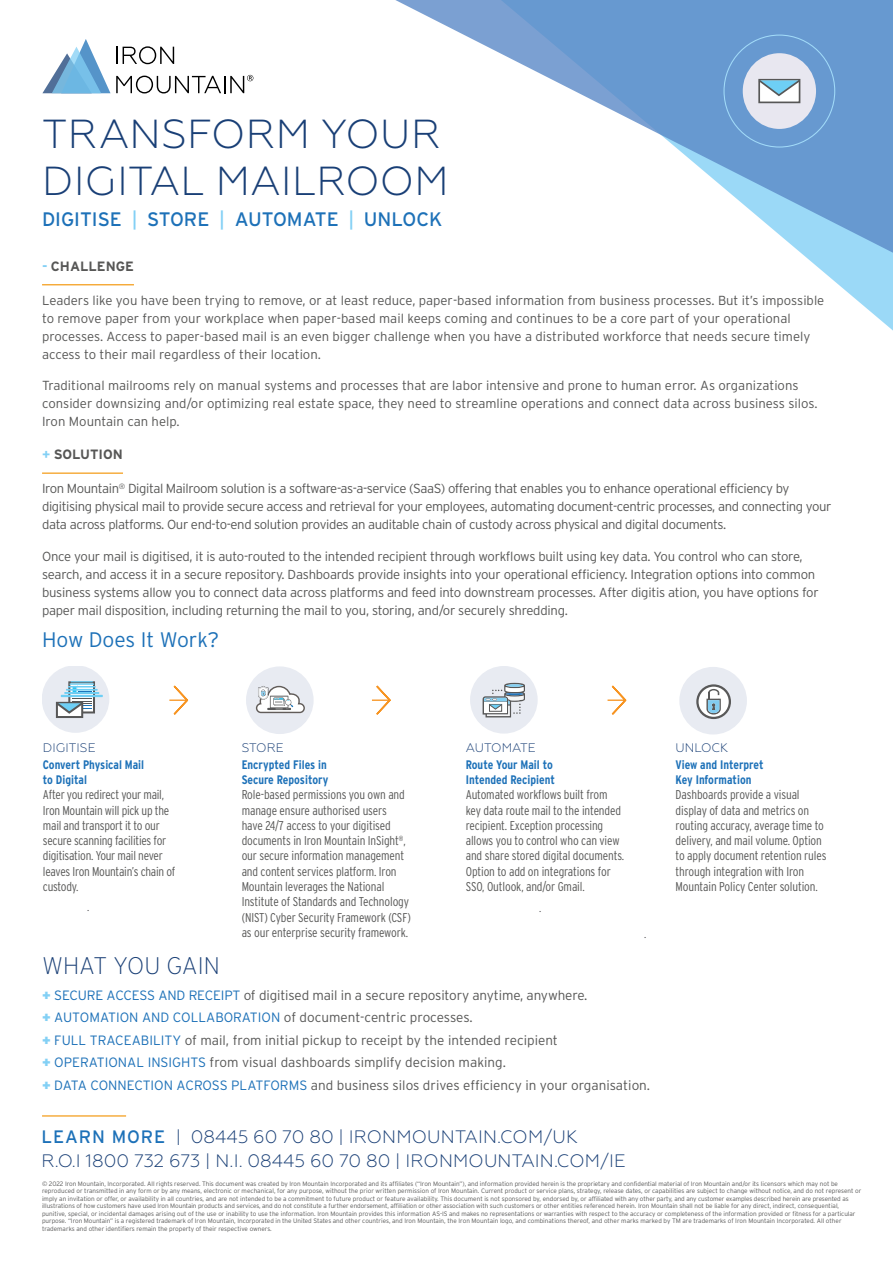
<style>
.page{position:relative;width:893px;height:1263px;background:#fff}
.page>*{position:absolute;margin:0;border:0;box-sizing:border-box;transform-origin:0 0}
.Title_Text{font:300 40.5px/46.5px "Geometria";letter-spacing:.01em;color:#193f76}
.Special_Header{font:200 24px "Interstate";color:#193f76}
.Body_Subheader{font:300 21px "Interstate";color:#1d71b8}
.Headline_Text{font:19.5px "Interstate";color:#1d71b8}
.Contact_Info{font:300 18px "Geometria";color:#193f76}
.Body_Copy{font:300 13.5px "Interstate";color:#575756}
.BodyHead{font:700 13.5px "Interstate";color:#575756}
.Body_Copy-2{font:300 13.2px/18px "Interstate";letter-spacing:-.02em;color:#575756}
.Body_Copy-3{font:300 13.2px/18px "Interstate";color:#575756}
.Icon_Text{font:300 condensed 12.75px/15.3px "Interstate";letter-spacing:-.01em;color:#575756}
.Icon_Headline{font:700 condensed 12.3px/14.9px "Interstate";color:#1d71b8}
.Icon_Headline-2{font:300 12.3px "Geometria";color:#193f76}
.t1{font:300 condensed 12px "Interstate";color:#59595c}
.t2{font:300 6.3px/7.5px "Interstate";letter-spacing:-.005em;color:#575756}
.s1{color:#83d0f5}
.s2{font-weight:900;color:#83d0f5}
.s3{color:#1d71b8}
.s4{font-family:"Interstate";font-weight:400;color:#1d71b8}
</style>
<div class="page">
<hr style="left:42px;top:284px;width:92px;height:1px;background:#f39200">
<hr style="left:42px;top:473px;width:81px;height:1px;background:#f39200">
<svg style="left:808px;top:259px;width:85px;height:72px"></svg>
<svg style="left:395px;top:0;width:498px;height:259px"></svg>
<hr style="left:42px;top:1115px;width:84px;height:1px;background:#f39200">
<svg style="left:42px;top:39px;width:211px;height:54px"></svg>
<svg style="left:372px;top:685px;width:19px;height:30px"></svg>
<svg style="left:169px;top:685px;width:20px;height:30px"></svg>
<svg style="left:607px;top:685px;width:20px;height:30px"></svg>
<div style="left:679px;top:667px;width:68px;height:67px;background:#e8ebf2;border-radius:50%"></div>
<svg style="left:697px;top:685px;width:33px;height:33px"></svg>
<div style="left:696px;top:684px;width:35px;height:35px;border:2px solid #595959;border-radius:50%"></div>
<svg style="left:706px;top:689px;width:15px;height:25px"></svg>
<div style="left:246px;top:666px;width:68px;height:68px;background:#e8ebf2;border-radius:50%"></div>
<svg style="left:255px;top:685px;width:50px;height:29px"></svg>
<div style="left:42px;top:666px;width:67px;height:67px;background:#e8ebf2;border-radius:50%"></div>
<div style="left:56px;top:702px;width:27px;height:16px;border:2px solid #575757"></div>
<svg style="left:55px;top:681px;width:41px;height:34px"></svg>
<hr style="left:66px;top:689px;width:32px;height:2px;background:#6ecff5">
<hr style="left:64px;top:692px;width:35px;height:2px;background:#6ecff5">
<hr style="left:61px;top:695px;width:42px;height:2px;background:#6ecff5">
<div style="left:470px;top:666px;width:68px;height:68px;background:#e8ebf2;border-radius:50%"></div>
<svg style="left:483px;top:683px;width:42px;height:34px"></svg>
<div style="left:743px;top:53px;width:73px;height:76px;background:#e8e7f0;border-radius:50%"></div>
<div style="left:758px;top:79px;width:42px;height:24px;background:#fff;border:2px solid #575757"></div>
<svg style="left:758px;top:78px;width:43px;height:19px"></svg>
<p class="Title_Text" style="left:42px;top:111px;width:408px">TRANSFORM YOUR<br>DIGITAL MAILROOM</p>
<p class="Headline_Text" style="left:42px;top:207px;width:402px">DIGITISE <span class="s1">|</span> STORE <span class="s1">|</span> AUTOMATE <span class="s1">|</span> UNLOCK</p>
<p class="BodyHead" style="left:42px;top:258px;width:93px"><span class="s1">-</span> CHALLENGE</p>
<p class="Body_Copy-3" style="left:42px;top:291px;width:784px">Leaders like you have been trying to remove, or at least reduce, paper-based information from business processes. But it’s impossible to remove paper from your workplace when paper-based mail keeps coming and continues to be a core part of your operational processes. Access to paper-based mail is an even bigger challenge when you have a distributed workforce that needs secure timely access to their mail regardless of their location.</p>
<p class="Body_Copy-3" style="left:42px;top:377px;width:777px">Traditional mailrooms rely on manual systems and processes that are labor intensive and prone to human error. As organizations consider downsizing and/or optimizing real estate space, they need to streamline operations and connect data across business silos.<br>Iron Mountain can help.</p>
<p class="BodyHead" style="left:42px;top:446px;width:82px"><span class="s1">+</span> SOLUTION</p>
<p class="Body_Copy-2" style="left:42px;top:479px;width:791px">Iron Mountain<sup>®</sup> Digital Mailroom solution is a software-as-a-service (SaaS) offering that enables you to enhance operational efficiency by digitising physical mail to provide secure access and retrieval for your employees, automating document-centric processes, and connecting your data across platforms. Our end-to-end solution provides an auditable chain of custody across physical and digital documents.</p>
<p class="Body_Copy-2" style="left:42px;top:547px;width:778px">Once your mail is digitised, it is auto-routed to the intended recipient through workflows built using key data. You control who can store, search, and access it in a secure repository. Dashboards provide insights into your operational efficiency. Integration options into common business systems allow you to connect data across platforms and feed into downstream processes. After digitis ation, you have options for paper mail disposition, including returning the mail to you, storing, and/or securely shredding.</p>
<p class="Body_Subheader" style="left:42px;top:627px;width:179px">How Does It Work?</p>
<p class="Icon_Headline-2" style="left:43px;top:740px;width:54px">DIGITISE</p>
<p class="Icon_Headline" style="left:43px;top:757px;width:103px">Convert Physical Mail to Digital</p>
<p class="Icon_Text" style="left:43px;top:787px;width:134px">After you redirect your mail,<br>Iron Mountain will pick up the mail and transport it to our secure scanning facilities for digitisation. Your mail never leaves Iron Mountain’s chain of custody.</p>
<h3 class="t1" style="left:87px;top:900px;width:4px">.</h3>
<p class="Icon_Headline-2" style="left:242px;top:740px;width:44px">STORE</p>
<p class="Icon_Headline" style="left:242px;top:757px;width:88px">Encrypted Files in<br>Secure Repository</p>
<p class="Icon_Text" style="left:242px;top:787px;width:171px">Role-based permissions you own and manage ensure authorised users have 24/7 access to your digitised documents in Iron Mountain InSight<sup>®</sup>, our secure information management and content services platform. Iron Mountain leverages the National Institute of Standards and Technology (NIST) Cyber Security Framework (CSF) as our enterprise security framework.</p>
<p class="Icon_Headline-2" style="left:466px;top:740px;width:72px">AUTOMATE</p>
<p class="Icon_Headline" style="left:466px;top:757px;width:91px">Route Your Mail to<br>Intended Recipient</p>
<p class="Icon_Text" style="left:466px;top:787px;width:160px">Automated workflows built from key data route mail to the intended recipient. Exception processing allows you to control who can view and share stored digital documents.<br>Option to add on integrations for SSO, Outlook, and/or Gmail.</p>
<h3 class="t1" style="left:539px;top:900px;width:4px">.</h3>
<h3 class="t1" style="left:644px;top:927px;width:4px">.</h3>
<p class="Special_Header" style="left:42px;top:950px;width:179px">WHAT YOU GAIN</p>
<p class="Body_Copy" style="left:42px;top:986px;width:547px"><span class="s2">+</span> <span class="s3">SECURE ACCESS AND RECEIPT</span> of digitised mail in a secure repository anytime, anywhere.</p>
<p class="Body_Copy" style="left:42px;top:1009px;width:432px"><span class="s2">+</span> <span class="s3">AUTOMATION AND COLLABORATION</span> of document-centric processes.</p>
<p class="Body_Copy" style="left:42px;top:1032px;width:517px"><span class="s2">+</span> <span class="s3">FULL TRACEABILITY</span> of mail, from initial pickup to receipt by the intended recipient</p>
<p class="Body_Copy" style="left:42px;top:1054px;width:465px"><span class="s2">+</span> <span class="s3">OPERATIONAL INSIGHTS</span> from visual dashboards simplify decision making.</p>
<p class="Body_Copy" style="left:42px;top:1077px;width:610px"><span class="s2">+</span> <span class="s3">DATA CONNECTION ACROSS PLATFORMS</span> and business silos drives efficiency in your organisation.</p>
<p class="Contact_Info" style="left:41px;top:1126px;width:538px"><span class="s4">LEARN MORE</span> | 08445 60 70 80 | IRONMOUNTAIN.COM/UK</p>
<p class="Contact_Info" style="left:42px;top:1150px;width:586px">R.O.I 1800 732 673 | N.I. 08445 60 70 80 | IRONMOUNTAIN.COM/IE</p>
<p class="Icon_Headline-2" style="left:676px;top:740px;width:54px">UNLOCK</p>
<p class="Icon_Headline" style="left:676px;top:757px;width:89px">View and Interpret<br>Key Information</p>
<p class="Icon_Text" style="left:676px;top:787px;width:152px">Dashboards provide a visual display of data and metrics on routing accuracy, average time to delivery, and mail volume. Option to apply document retention rules through integration with Iron<br>Mountain Policy Center solution.</p>
<p class="t2" style="left:42px;top:1179px;width:821px">© 2022 Iron Mountain, Incorporated. All rights reserved. This document was created by Iron Mountain Incorporated and its affiliates (“Iron Mountain”), and information provided herein is the proprietary and confidential material of Iron Mountain and/or its licensors which may not be reproduced or transmitted in any form or by any means, electronic or mechanical, for any purpose, without the prior written permission of Iron Mountain. Current product or service plans, strategy, release dates, or capabilities are subject to change without notice, and do not represent or imply an invitation or offer, or availability in all countries, and are not intended to be a commitment to future product or feature availability. This document is not sponsored by, endorsed by, or affiliated with any other party, and any customer examples described herein are presented as illustrations of how customers have used Iron Mountain products and services, and do not constitute a further endorsement, affiliation or other association with such customers or other entities referenced herein. Iron Mountain shall not be liable for any direct, indirect, consequential, punitive, special, or incidental damages arising out of the use or inability to use the information. Iron Mountain provides this information AS-IS and makes no representations or warranties with respect to the accuracy or completeness of the information provided or fitness for a particular purpose. “Iron Mountain” is a registered trademark of Iron Mountain, Incorporated in the United States and other countries, and Iron Mountain, the Iron Mountain logo, and combinations thereof, and other marks marked by TM are trademarks of Iron Mountain Incorporated. All other trademarks and other identifiers remain the property of their respective owners.</p>
</div>
